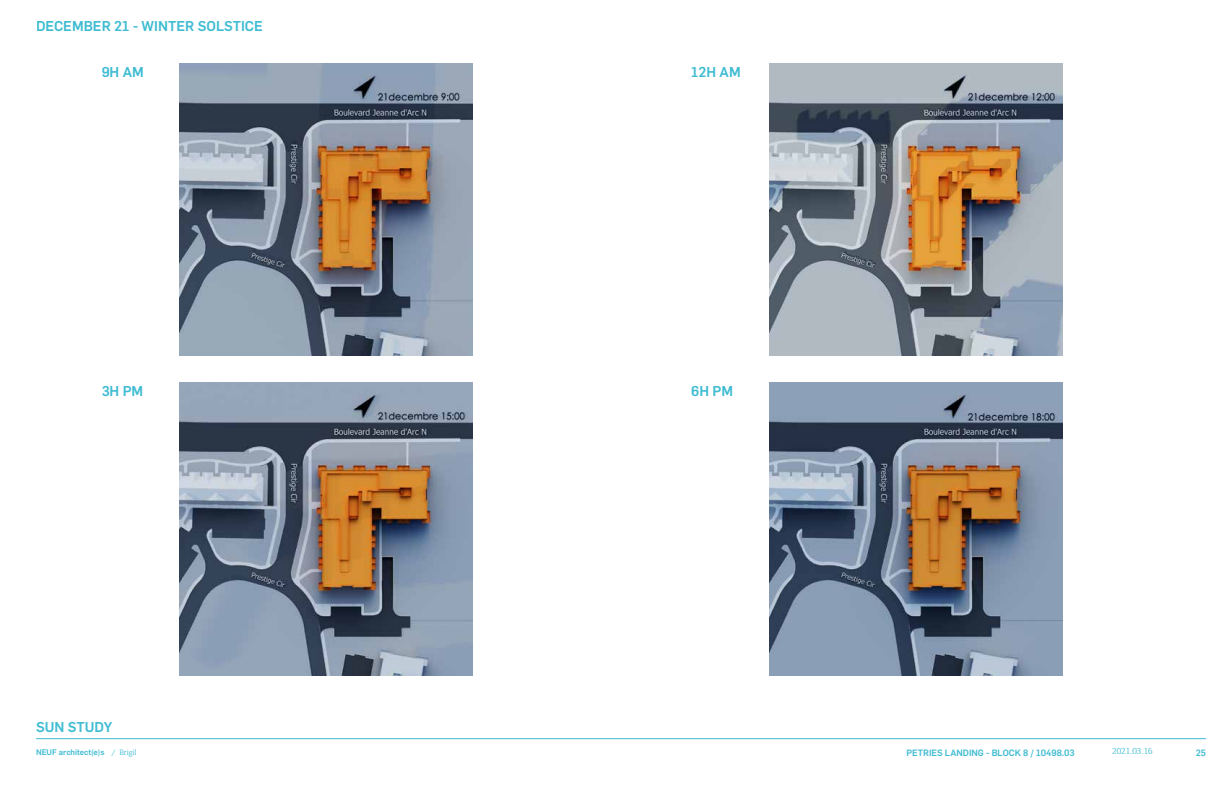
<style>
.page{position:relative;width:1224px;height:792px;background:#fff}
.page>*{position:absolute;margin:0;border:0;box-sizing:border-box;transform-origin:0 0}
.t1{font:500 14px "Flama";color:#3fbcd2}
.t2{font:500 9px "Flama";color:#3fbcd2}
.t3{font:9px "Foundry Form Serif";color:#3fbcd2}
.t4{font:500 8px "Flama";color:#3fbcd2}
.s1{font-family:"Foundry Form Serif";font-weight:400}
</style>
<div class="page">
<hr style="left:36px;top:738px;width:1170px;height:1px;background:#3fbcd2">
<img style="left:180px;top:383px;width:292px;height:292px">
<img style="left:180px;top:63px;width:292px;height:293px">
<img style="left:770px;top:63px;width:292px;height:293px">
<img style="left:770px;top:383px;width:292px;height:292px">
<p class="t1" style="left:36px;top:18px;width:228px">DECEMBER 21 - WINTER SOLSTICE</p>
<p class="t1" style="left:101px;top:66px;width:44px">9H AM</p>
<p class="t1" style="left:101px;top:386px;width:43px">3H PM</p>
<p class="t1" style="left:36px;top:718px;width:78px">SUN STUDY</p>
<p class="t1" style="left:691px;top:66px;width:51px">12H AM</p>
<p class="t1" style="left:691px;top:386px;width:43px">6H PM</p>
<p class="t4" style="left:36px;top:749px;width:102px">NEUF architect(e)s <span class="s1">/ Brigil</span></p>
<p class="t2" style="left:907px;top:749px;width:170px">PETRIES LANDING - BLOCK 8 / 10498.03</p>
<p class="t3" style="left:1112px;top:747px;width:42px">2021.03.16</p>
<p class="t2" style="left:1196px;top:747px;width:12px">25</p>
</div>
